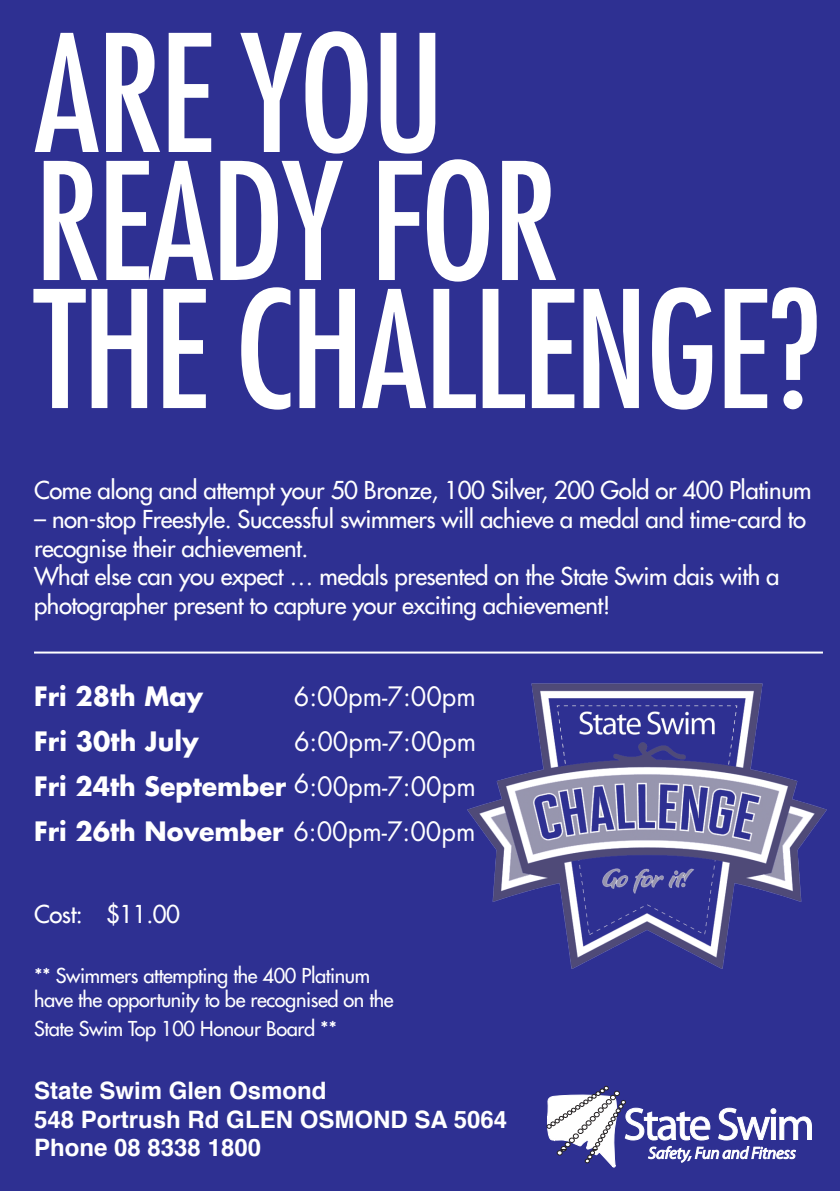
<style>
.page{position:relative;width:840px;height:1191px;background:#fff}
.page>*{position:absolute;margin:0;border:0;box-sizing:border-box;transform-origin:0 0}
.t1{font:condensed 158px/128px "Futura";letter-spacing:-.02em;color:#fff}
.t2{font:26px/45px "Futura";color:#fff;text-align:justify}
.t3{font:700 26px "Futura";letter-spacing:.005em;color:#fff}
.t4{font:24px/28.8px "Futura";letter-spacing:-.02em;color:#fff}
.t5{font:700 24px/28.8px "Helvetica";color:#fff}
.t6{font:20px/24px "Futura";letter-spacing:-.02em;color:#fff}
.s1{font-weight:700}
</style>
<div class="page">
<div style="left:0;top:0;width:839px;height:1191px;background:#2e3092"></div>
<svg style="left:546px;top:1086px;width:265px;height:82px"></svg>
<hr style="left:34px;top:651px;width:788px;height:2px;background:#fff">
<img style="left:467px;top:683px;width:360px;height:286px">
<h1 class="t1" style="left:34px;top:29px;width:787px">ARE YOU<br>READY FOR<br>THE CHALLENGE?</h1>
<p class="t4" style="left:34px;top:475px;width:778px">Come along and attempt your 50 Bronze, 100 Silver, 200 Gold or 400 Platinum</p>
<p class="t4" style="left:34px;top:504px;width:773px">– non-stop Freestyle. Successful swimmers will achieve a medal and time-card to recognise their achievement.<br>What else can you expect … medals presented on the State Swim dais with a photographer present to capture your exciting achievement!</p>
<p class="t3" style="left:34px;top:684px;width:170px">Fri 28th May</p>
<p class="t2" style="left:293px;top:673px;width:183px">6:00pm-7:00pm</p>
<p class="t3" style="left:34px;top:729px;width:166px">Fri 30th July</p>
<p class="t2" style="left:34px;top:718px;width:443px;text-indent:260px">6:00pm-7:00pm <span class="s1">Fri 24th September</span> 6:00pm-7:00pm <span class="s1">Fri 26th November</span> 6:00pm-7:00pm</p>
<p class="t4" style="left:34px;top:900px;width:147px">Cost: $11.00</p>
<p class="t6" style="left:34px;top:963px;width:361px">** Swimmers attempting the 400 Platinum have the opportunity to be recognised on the</p>
<p class="t6" style="left:34px;top:1016px;width:304px">State Swim Top 100 Honour Board **</p>
<p class="t5" style="left:34px;top:1076px;width:474px">State Swim Glen Osmond<br>548 Portrush Rd GLEN OSMOND SA 5064<br>Phone 08 8338 1800</p>
</div>
